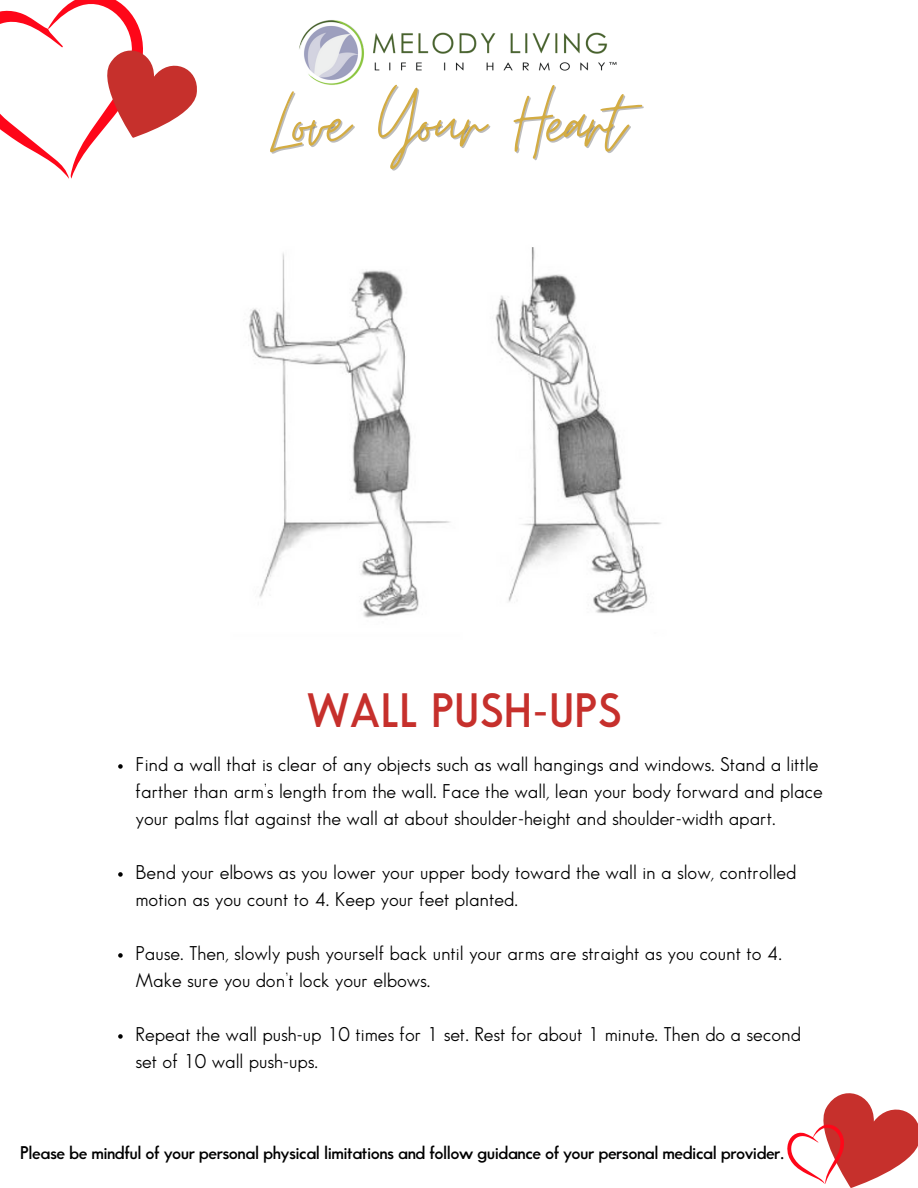
<style>
.page{position:relative;width:918px;height:1188px;background:#fff}
.page>*{position:absolute;margin:0;border:0;box-sizing:border-box;transform-origin:0 0}
.t1{font:92.4px "Moon Time";letter-spacing:-.03em;color:#d3ac43}
.t2{font:600 47.25px "Sans Serif FLF";color:#c6302c}
.t3{font:19.5px/27px "Sans Serif Book FLF";color:#000}
.t4{font:600 18px "Sans Serif FLF";letter-spacing:-.03em;color:#000}
</style>
<div class="page">
<svg style="left:787px;top:1093px;width:131px;height:95px"></svg>
<svg style="left:0;top:0;width:197px;height:179px"></svg>
<img style="left:299px;top:20px;width:318px;height:65px">
<img style="left:249px;top:247px;width:412px;height:371px">
<svg style="left:118px;top:764px;width:5px;height:5px"></svg>
<svg style="left:118px;top:872px;width:5px;height:5px"></svg>
<svg style="left:118px;top:953px;width:5px;height:5px"></svg>
<svg style="left:118px;top:1034px;width:5px;height:5px"></svg>
<p class="t1" style="left:270px;top:67px;width:356px">Love Your Heart</p>
<p class="t2" style="left:307px;top:691px;width:317px">WALL PUSH-UPS</p>
<h1 class="t3" style="left:136px;top:752px;width:689px">Find a wall that is clear of any objects such as wall hangings and windows. Stand a little farther than arm’s length from the wall. Face the wall, lean your body forward and place your palms flat against the wall at about shoulder-height and shoulder-width apart.</h1>
<p class="t3" style="left:136px;top:860px;width:662px">Bend your elbows as you lower your upper body toward the wall in a slow, controlled motion as you count to 4. Keep your feet planted.</p>
<h2 class="t3" style="left:136px;top:941px;width:648px">Pause. Then, slowly push yourself back until your arms are straight as you count to 4.<br>Make sure you don’t lock your elbows.</h2>
<p class="t3" style="left:136px;top:1022px;width:667px">Repeat the wall push-up 10 times for 1 set. Rest for about 1 minute. Then do a second set of 10 wall push-ups.</p>
<p class="t4" style="left:20px;top:1146px;width:765px">Please be mindful of your personal physical limitations and follow guidance of your personal medical provider.</p>
</div>
